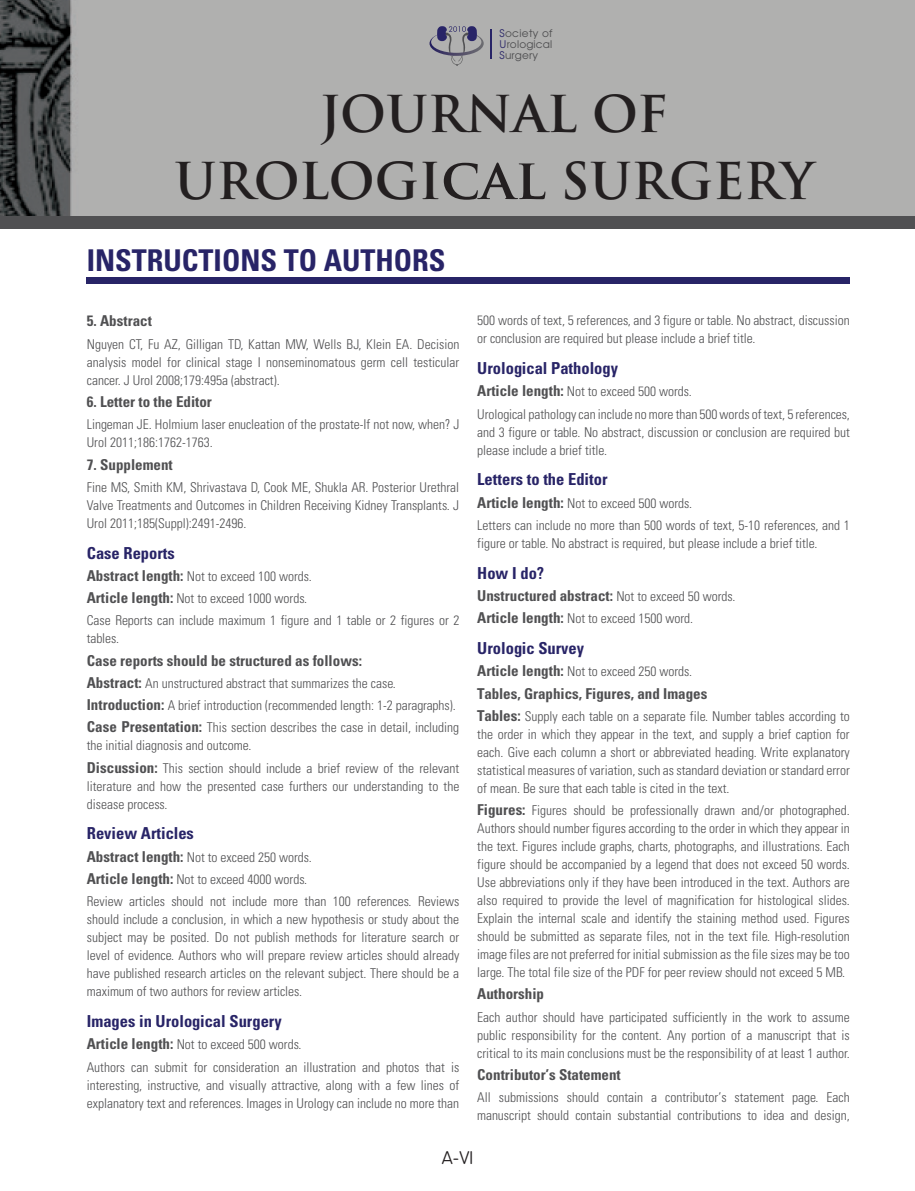
<style>
.page{position:relative;width:915px;height:1191px;background:#fff}
.page>*{position:absolute;margin:0;border:0;box-sizing:border-box;transform-origin:0 0}
.t1{font:700 49.5px/66.6px "Trajan Pro";color:#231f20;text-align:center}
.t2{font:30px "Univers Cond Bd Tr";color:#282467}
.t3{font:18px "VAG Rounded Thin Tr";color:#231f20}
.t4{font:16.5px "Univers Cond Bd Tr";color:#282467}
.t5{font:15px "Univers Cond Bd Tr";color:#505052}
.t6{font:13.5px/18px "Univers Cond Light Tr";color:#505052}
.t7{font:10.5px/11.2px "Avant Garde Tr";letter-spacing:.02em;color:#505052;text-align:justify}
.s1{color:#282467}
.s2{font-size:55.5px}
.s3{font-family:"Univers Cond Bd Tr";font-size:15px}
.s4{font-family:"Univers Cond Light Tr";font-size:13.5px}
</style>
<div class="page">
<img style="left:0;top:0;width:914px;height:216px">
<div style="left:87px;top:277px;width:762px;height:6px;background:#282467"></div>
<div style="left:0;top:216px;width:914px;height:13px;background:#505052"></div>
<hr style="left:490px;top:29px;width:2px;height:30px;background:#282467">
<svg style="left:429px;top:26px;width:54px;height:41px;background:#92919c"></svg>
<p class="t7" style="left:499px;top:27px;width:54px"><span class="s1">S</span>ociety of <span class="s1">U</span>rological <span class="s1">S</span>urgery</p>
<h1 class="t1" style="left:174px;top:82px;width:640px">JOURNAL OF<br>UROLOGI<span class="s2">cal</span> SURGERY</h1>
<h2 class="t2" style="left:87px;top:241px;width:360px">INSTRUCTIONS TO AUTHORS</h2>
<p class="t5" style="left:87px;top:312px;width:66px">5. Abstract</p>
<p class="t6" style="left:87px;top:335px;width:374px;text-align:justify">Nguyen CT, Fu AZ, Gilligan TD, Kattan MW, Wells BJ, Klein EA. Decision analysis model for clinical stage I nonseminomatous germ cell testicular cancer. J Urol 2008;179:495a (abstract).</p>
<p class="t5" style="left:87px;top:392px;width:126px">6. Letter to the Editor</p>
<p class="t6" style="left:87px;top:415px;width:374px">Lingeman JE. Holmium laser enucleation of the prostate-If not now, when? J<br>Urol 2011;186:1762-1763.</p>
<p class="t5" style="left:87px;top:455px;width:87px">7. Supplement</p>
<p class="t6" style="left:87px;top:478px;width:374px;text-align:justify">Fine MS, Smith KM, Shrivastava D, Cook ME, Shukla AR. Posterior Urethral Valve Treatments and Outcomes in Children Receiving Kidney Transplants. J Urol 2011;185(Suppl):2491-2496.</p>
<p class="t4" style="left:87px;top:542px;width:89px">Case Reports</p>
<p class="t6" style="left:87px;top:565px;width:374px;line-height:22.2px"><span class="s3">Abstract length:</span> Not to exceed 100 words.<br><span class="s3">Article length:</span> Not to exceed 1000 words.<br>Case Reports can include maximum 1 figure and 1 table or 2 figures or 2</p>
<p class="t6" style="left:87px;top:629px;width:34px">tables.</p>
<p class="t5" style="left:87px;top:651px;width:276px">Case reports should be structured as follows:</p>
<p class="t6" style="left:87px;top:672px;width:374px;line-height:22.2px"><span class="s3">Abstract:</span> An unstructured abstract that summarizes the case.<br><span class="s3">Introduction:</span> A brief introduction (recommended length: 1-2 paragraphs).<br><span class="s3">Case Presentation:</span> This section describes the case in detail, including</p>
<p class="t6" style="left:87px;top:734px;width:374px;line-height:22.2px">the initial diagnosis and outcome.<br><span class="s3">Discussion:</span> This section should include a brief review of the relevant</p>
<p class="t6" style="left:87px;top:776px;width:374px">literature and how the presented case furthers our understanding to the disease process.</p>
<p class="t4" style="left:87px;top:823px;width:109px">Review Articles</p>
<p class="t6" style="left:87px;top:845px;width:374px;line-height:22.2px"><span class="s3">Abstract length:</span> Not to exceed 250 words.<br><span class="s3">Article length:</span> Not to exceed 4000 words.<br>Review articles should not include more than 100 references. Reviews</p>
<p class="t6" style="left:87px;top:910px;width:374px;text-align:justify">should include a conclusion, in which a new hypothesis or study about the subject may be posited. Do not publish methods for literature search or level of evidence. Authors who will prepare review articles should already have published research articles on the relevant subject. There should be a maximum of two authors for review articles.</p>
<p class="t4" style="left:87px;top:1011px;width:196px">Images in Urological Surgery</p>
<p class="t6" style="left:87px;top:1033px;width:374px;line-height:22.2px"><span class="s3">Article length:</span> Not to exceed 500 words.<br>Authors can submit for consideration an illustration and photos that is</p>
<p class="t6" style="left:87px;top:1075px;width:374px">interesting, instructive, and visually attractive, along with a few lines of explanatory text and references. Images in Urology can include no more than</p>
<p class="t6" style="left:477px;top:311px;width:374px">500 words of text, 5 references, and 3 figure or table. No abstract, discussion or conclusion are required but please include a brief title.</p>
<p class="t4" style="left:477px;top:358px;width:142px">Urological Pathology</p>
<p class="t6" style="left:477px;top:380px;width:374px;line-height:22.2px"><span class="s3">Article length:</span> Not to exceed 500 words.<br>Urological pathology can include no more than 500 words of text, 5 references,</p>
<p class="t6" style="left:477px;top:423px;width:374px">and 3 figure or table. No abstract, discussion or conclusion are required but please include a brief title.</p>
<p class="t4" style="left:477px;top:469px;width:132px">Letters to the Editor</p>
<p class="t6" style="left:477px;top:491px;width:374px;line-height:22.2px"><span class="s3">Article length:</span> Not to exceed 500 words.<br>Letters can include no more than 500 words of text, 5-10 references, and 1</p>
<p class="t6" style="left:477px;top:534px;width:341px">figure or table. No abstract is required, but please include a brief title.</p>
<p class="t4" style="left:477px;top:563px;width:68px">How I do?</p>
<p class="t5" style="left:477px;top:586px;width:259px">Unstructured abstract: <span class="s4">Not to exceed 50 words.</span></p>
<p class="t6" style="left:477px;top:609px;width:217px"><span class="s3">Article length:</span> Not to exceed 1500 word.</p>
<p class="t4" style="left:477px;top:638px;width:108px">Urologic Survey</p>
<p class="t6" style="left:477px;top:662px;width:216px"><span class="s3">Article length:</span> Not to exceed 250 words.</p>
<p class="t5" style="left:477px;top:684px;width:231px">Tables, Graphics, Figures, and Images</p>
<p class="t6" style="left:477px;top:707px;width:374px;text-align:justify"><span class="s3">Tables:</span> Supply each table on a separate file. Number tables according to the order in which they appear in the text, and supply a brief caption for each. Give each column a short or abbreviated heading. Write explanatory statistical measures of variation, such as standard deviation or standard error of mean. Be sure that each table is cited in the text.</p>
<p class="t6" style="left:477px;top:801px;width:374px;text-align:justify"><span class="s3">Figures:</span> Figures should be professionally drawn and/or photographed.<br>Authors should number figures according to the order in which they appear in the text. Figures include graphs, charts, photographs, and illustrations. Each figure should be accompanied by a legend that does not exceed 50 words.<br>Use abbreviations only if they have been introduced in the text. Authors are also required to provide the level of magnification for histological slides.<br>Explain the internal scale and identify the staining method used. Figures should be submitted as separate files, not in the text file. High-resolution image files are not preferred for initial submission as the file sizes may be too large. The total file size of the PDF for peer review should not exceed 5 MB.</p>
<p class="t5" style="left:477px;top:985px;width:68px">Authorship</p>
<p class="t6" style="left:477px;top:1007px;width:374px;text-align:justify">Each author should have participated sufficiently in the work to assume public responsibility for the content. Any portion of a manuscript that is critical to its main conclusions must be the responsibility of at least 1 author.</p>
<p class="t5" style="left:477px;top:1065px;width:145px">Contributor’s Statement</p>
<p class="t6" style="left:477px;top:1088px;width:374px">All submissions should contain a contributor’s statement page. Each manuscript should contain substantial contributions to idea and design,</p>
<h3 class="t3" style="left:442px;top:1147px;width:33px">A-VI</h3>
</div>
